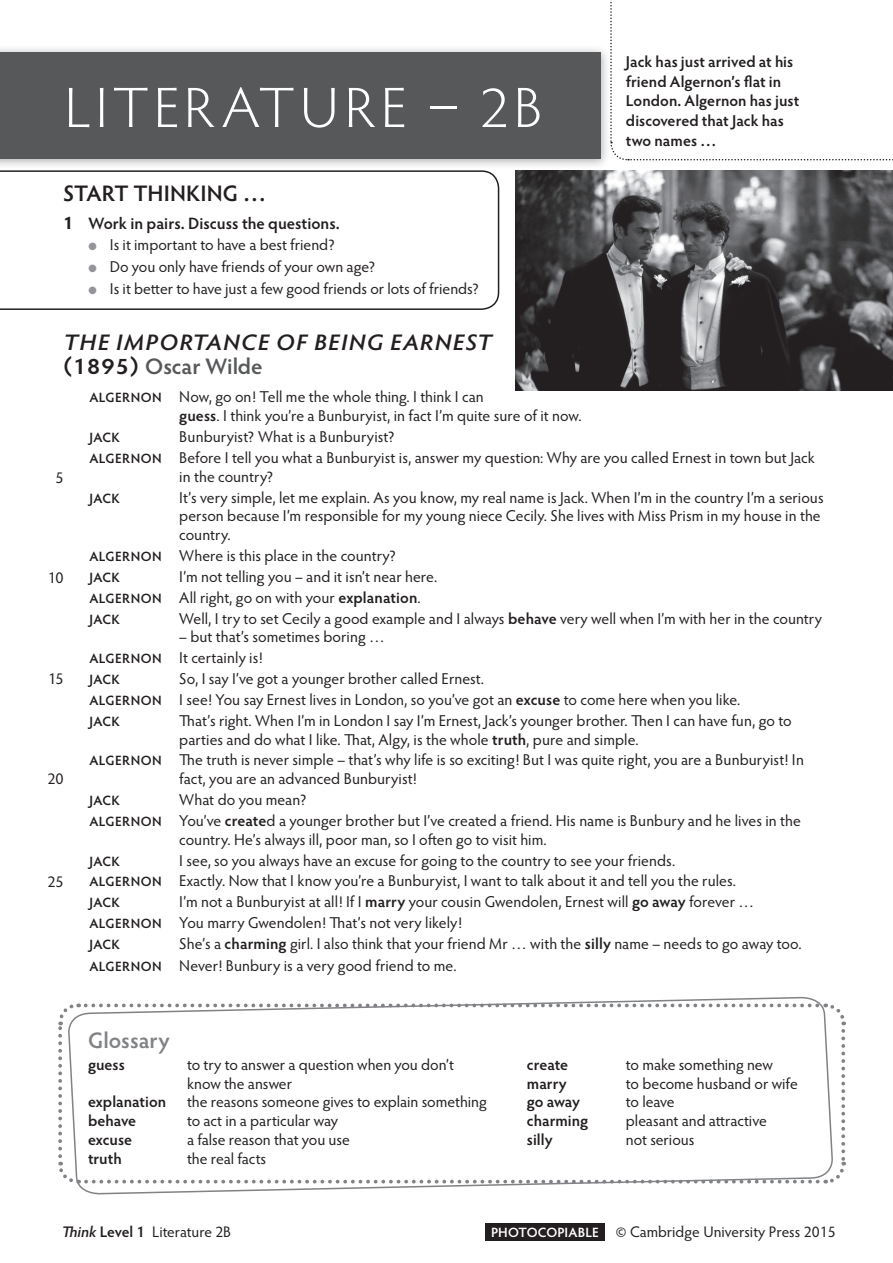
<style>
.page{position:relative;width:893px;height:1263px;background:#fff}
.page>*{position:absolute;margin:0;border:0;box-sizing:border-box;transform-origin:0 0}
.Unit_title{font:300 57px "Hypatia Sans Pro";letter-spacing:.08em;color:#fff;scale:1.05 1}
._01___A_Head{font:italic 600 22.5px/24px "Hypatia Sans Pro";letter-spacing:.05em;color:#231f20;scale:1.1 1}
._02_-_B_head_with_no{font:600 22.5px "Hypatia Sans Pro";letter-spacing:.005em;color:#231f20}
._02_-_B_head_with_no-2{font:600 22.5px "Hypatia Sans Pro";color:#808285}
._03_-_Rubric{font:600 16.5px "Hypatia Sans Pro";color:#231f20}
._08_-_Dialogue_text{font:15.75px/18.8px "Hypatia Sans Pro";letter-spacing:.005em;color:#231f20}
._04_-_UNL_unnumbered{font:15.75px/18.8px "Hypatia Sans Pro";color:#231f20}
._03_-_Rubric_without{font:600 15.75px/19.5px "Hypatia Sans Pro";letter-spacing:.005em;color:#231f20}
._04_-_UNL_unnumbered-2{font:600 15.75px "Hypatia Sans Pro";color:#231f20}
._03_-_Rubric_after_h{font:15.3px "Hypatia Sans Pro";color:#231f20}
._08_-_Dialogue_text-2{font:600 13.5px "Hypatia Sans Pro";letter-spacing:.03em;color:#231f20}
._03_-_Rubric_after_h-2{font:600 13.5px "Hypatia Sans Pro";letter-spacing:.005em;color:#fff}
.s1{font-weight:700;font-size:18px}
.s2{color:#939598}
.s3{font-style:normal}
.s4{font-style:normal;color:#57585a}
.s5{font-weight:600;font-size:13.5px}
.s6{font-weight:600}
.s7{font-weight:600;font-style:italic}
</style>
<div class="page">
<div style="left:0;top:45px;width:611px;height:125px;background:#231f20;opacity:.35"></div>
<div style="left:0;top:52px;width:600px;height:107px;background:#57585a"></div>
<div style="left:486px;top:1223px;width:119px;height:17px;background:#231f20"></div>
<svg style="left:610px;top:0;width:283px;height:161px"></svg>
<svg style="left:0;top:170px;width:499px;height:140px"></svg>
<svg style="left:74px;top:996px;width:753px;height:199px"></svg>
<svg style="left:86px;top:1002px;width:760px;height:23px"></svg>
<svg style="left:824px;top:1031px;width:22px;height:154px"></svg>
<svg style="left:58px;top:1162px;width:760px;height:23px"></svg>
<svg style="left:58px;top:1001px;width:21px;height:155px"></svg>
<img style="left:516px;top:170px;width:377px;height:221px">
<p class="Unit_title" style="left:65px;top:70px;width:456px">LITERATURE – 2B</p>
<p class="_02_-_B_head_with_no" style="left:63px;top:178px;width:205px">START THINKING …</p>
<p class="_03_-_Rubric" style="left:63px;top:211px;width:278px"><span class="s1">1</span> Work in pairs. Discuss the questions.</p>
<p class="_08_-_Dialogue_text" style="left:89px;top:235px;width:248px"><span class="s2">●</span> Is it important to have a best friend?</p>
<p class="_08_-_Dialogue_text" style="left:89px;top:257px;width:288px"><span class="s2">●</span> Do you only have friends of your own age?</p>
<p class="_08_-_Dialogue_text" style="left:89px;top:279px;width:392px"><span class="s2">●</span> Is it better to have just a few good friends or lots of friends?</p>
<p class="_01___A_Head" style="left:64px;top:330px;width:391px">THE IMPORTANCE OF BEING EARNEST <span class="s3">(1895)</span> <span class="s4">Oscar Wilde</span></p>
<p class="_03_-_Rubric_without" style="left:626px;top:52px;width:175px">Jack has just arrived at his friend Algernon’s flat in<br>London. Algernon has just discovered that Jack has two names …</p>
<p class="_04_-_UNL_unnumbered" style="left:55px;top:468px;width:10px">5</p>
<p class="_04_-_UNL_unnumbered" style="left:48px;top:568px;width:17px">10</p>
<p class="_04_-_UNL_unnumbered" style="left:48px;top:668px;width:17px">15</p>
<p class="_04_-_UNL_unnumbered" style="left:47px;top:769px;width:18px">20</p>
<p class="_04_-_UNL_unnumbered" style="left:48px;top:871px;width:18px">25</p>
<p class="_08_-_Dialogue_text" style="left:179px;top:387px;width:404px;text-indent:-90px"><span class="s5">ALGERNON</span> Now, go on! Tell me the whole thing. I think I can<br><span class="s6">guess</span>. I think you’re a Bunburyist, in fact I’m quite sure of it now.</p>
<p class="_08_-_Dialogue_text-2" style="left:89px;top:428px;width:32px">JACK</p>
<p class="_08_-_Dialogue_text" style="left:179px;top:427px;width:217px">Bunburyist? What is a Bunburyist?</p>
<p class="_08_-_Dialogue_text" style="left:179px;top:448px;width:637px;text-indent:-90px"><span class="s5">ALGERNON</span> Before I tell you what a Bunburyist is, answer my question: Why are you called Ernest in town but Jack in the country?</p>
<p class="_08_-_Dialogue_text-2" style="left:89px;top:488px;width:32px">JACK</p>
<p class="_08_-_Dialogue_text" style="left:179px;top:487px;width:646px">It’s very simple, let me explain. As you know, my real name is Jack. When I’m in the country I’m a serious person because I’m responsible for my young niece Cecily. She lives with Miss Prism in my house in the country.</p>
<p class="_08_-_Dialogue_text" style="left:89px;top:546px;width:308px"><span class="s5">ALGERNON</span> Where is this place in the country?</p>
<p class="_08_-_Dialogue_text-2" style="left:89px;top:568px;width:32px">JACK</p>
<p class="_08_-_Dialogue_text" style="left:179px;top:566px;width:259px">I’m not telling you – and it isn’t near here.</p>
<p class="_08_-_Dialogue_text" style="left:89px;top:587px;width:333px"><span class="s5">ALGERNON</span> All right, go on with your <span class="s6">explanation</span>.</p>
<p class="_08_-_Dialogue_text-2" style="left:89px;top:609px;width:32px">JACK</p>
<p class="_08_-_Dialogue_text" style="left:179px;top:608px;width:644px">Well, I try to set Cecily a good example and I always <span class="s6">behave</span> very well when I’m with her in the country</p>
<p class="_08_-_Dialogue_text" style="left:179px;top:627px;width:207px">– but that’s sometimes boring …</p>
<p class="_08_-_Dialogue_text" style="left:89px;top:648px;width:175px"><span class="s5">ALGERNON</span> It certainly is!</p>
<p class="_08_-_Dialogue_text-2" style="left:89px;top:670px;width:32px">JACK</p>
<p class="_08_-_Dialogue_text" style="left:179px;top:669px;width:306px">So, I say I’ve got a younger brother called Ernest.</p>
<p class="_08_-_Dialogue_text" style="left:89px;top:690px;width:652px"><span class="s5">ALGERNON</span> I see! You say Ernest lives in London, so you’ve got an <span class="s6">excuse</span> to come here when you like.</p>
<p class="_08_-_Dialogue_text-2" style="left:89px;top:712px;width:32px">JACK</p>
<p class="_08_-_Dialogue_text" style="left:179px;top:710px;width:614px">That’s right. When I’m in London I say I’m Ernest, Jack’s younger brother. Then I can have fun, go to parties and do what I like. That, Algy, is the whole <span class="s6">truth</span>, pure and simple.</p>
<p class="_08_-_Dialogue_text" style="left:179px;top:750px;width:626px;text-indent:-90px"><span class="s5">ALGERNON</span> The truth is never simple – that’s why life is so exciting! But I was quite right, you are a Bunburyist! In fact, you are an advanced Bunburyist!</p>
<p class="_08_-_Dialogue_text-2" style="left:89px;top:791px;width:32px">JACK</p>
<p class="_08_-_Dialogue_text" style="left:179px;top:790px;width:129px">What do you mean?</p>
<p class="_08_-_Dialogue_text" style="left:179px;top:811px;width:623px;text-indent:-90px"><span class="s5">ALGERNON</span> You’ve <span class="s6">create</span>d a younger brother but I’ve created a friend. His name is Bunbury and he lives in the country. He’s always ill, poor man, so I often go to visit him.</p>
<p class="_08_-_Dialogue_text-2" style="left:89px;top:851px;width:32px">JACK</p>
<p class="_08_-_Dialogue_text" style="left:179px;top:850px;width:497px">I see, so you always have an excuse for going to the country to see your friends.</p>
<p class="_08_-_Dialogue_text" style="left:89px;top:871px;width:648px"><span class="s5">ALGERNON</span> Exactly. Now that I know you’re a Bunburyist, I want to talk about it and tell you the rules.</p>
<p class="_08_-_Dialogue_text-2" style="left:89px;top:893px;width:32px">JACK</p>
<p class="_08_-_Dialogue_text" style="left:179px;top:892px;width:576px">I’m not a Bunburyist at all! If I <span class="s6">marry</span> your cousin Gwendolen, Ernest will <span class="s6">go away</span> forever …</p>
<p class="_08_-_Dialogue_text" style="left:89px;top:913px;width:374px"><span class="s5">ALGERNON</span> You marry Gwendolen! That’s not very likely!</p>
<p class="_08_-_Dialogue_text-2" style="left:89px;top:935px;width:32px">JACK</p>
<p class="_08_-_Dialogue_text" style="left:179px;top:934px;width:624px">She’s a <span class="s6">charming</span> girl. I also think that your friend Mr … with the <span class="s6">silly</span> name – needs to go away too.</p>
<p class="_08_-_Dialogue_text" style="left:89px;top:956px;width:369px"><span class="s5">ALGERNON</span> Never! Bunbury is a very good friend to me.</p>
<p class="_02_-_B_head_with_no-2" style="left:88px;top:1024px;width:83px">Glossary</p>
<p class="_04_-_UNL_unnumbered-2" style="left:88px;top:1053px;width:38px">guess</p>
<p class="_04_-_UNL_unnumbered" style="left:187px;top:1054px;width:268px">to try to answer a question when you don’t know the answer</p>
<p class="_04_-_UNL_unnumbered-2" style="left:88px;top:1091px;width:80px">explanation</p>
<p class="_04_-_UNL_unnumbered" style="left:187px;top:1092px;width:301px">the reasons someone gives to explain something</p>
<p class="_04_-_UNL_unnumbered-2" style="left:88px;top:1110px;width:50px">behave</p>
<p class="_04_-_UNL_unnumbered" style="left:187px;top:1111px;width:153px">to act in a particular way</p>
<p class="_04_-_UNL_unnumbered-2" style="left:88px;top:1128px;width:46px">excuse</p>
<p class="_04_-_UNL_unnumbered" style="left:187px;top:1129px;width:164px">a false reason that you use</p>
<p class="_04_-_UNL_unnumbered-2" style="left:88px;top:1147px;width:35px">truth</p>
<p class="_04_-_UNL_unnumbered" style="left:187px;top:1148px;width:81px">the real facts</p>
<p class="_04_-_UNL_unnumbered-2" style="left:527px;top:1053px;width:43px">create</p>
<p class="_04_-_UNL_unnumbered" style="left:626px;top:1054px;width:149px">to make something new</p>
<p class="_04_-_UNL_unnumbered-2" style="left:527px;top:1072px;width:41px">marry</p>
<p class="_04_-_UNL_unnumbered" style="left:626px;top:1073px;width:173px">to become husband or wife</p>
<p class="_04_-_UNL_unnumbered-2" style="left:527px;top:1091px;width:55px">go away</p>
<p class="_04_-_UNL_unnumbered" style="left:626px;top:1092px;width:50px">to leave</p>
<p class="_04_-_UNL_unnumbered-2" style="left:527px;top:1110px;width:63px">charming</p>
<p class="_04_-_UNL_unnumbered" style="left:626px;top:1111px;width:143px">pleasant and attractive</p>
<p class="_04_-_UNL_unnumbered-2" style="left:527px;top:1128px;width:27px">silly</p>
<p class="_04_-_UNL_unnumbered" style="left:626px;top:1129px;width:70px">not serious</p>
<p class="_03_-_Rubric_after_h" style="left:62px;top:1221px;width:171px"><span class="s7">Think</span> <span class="s6">Level 1</span> Literature 2B</p>
<p class="_03_-_Rubric_after_h-2" style="left:491px;top:1223px;width:109px">PHOTOCOPIABLE</p>
<p class="_03_-_Rubric_after_h" style="left:616px;top:1221px;width:221px">© Cambridge University Press 2015</p>
</div>
